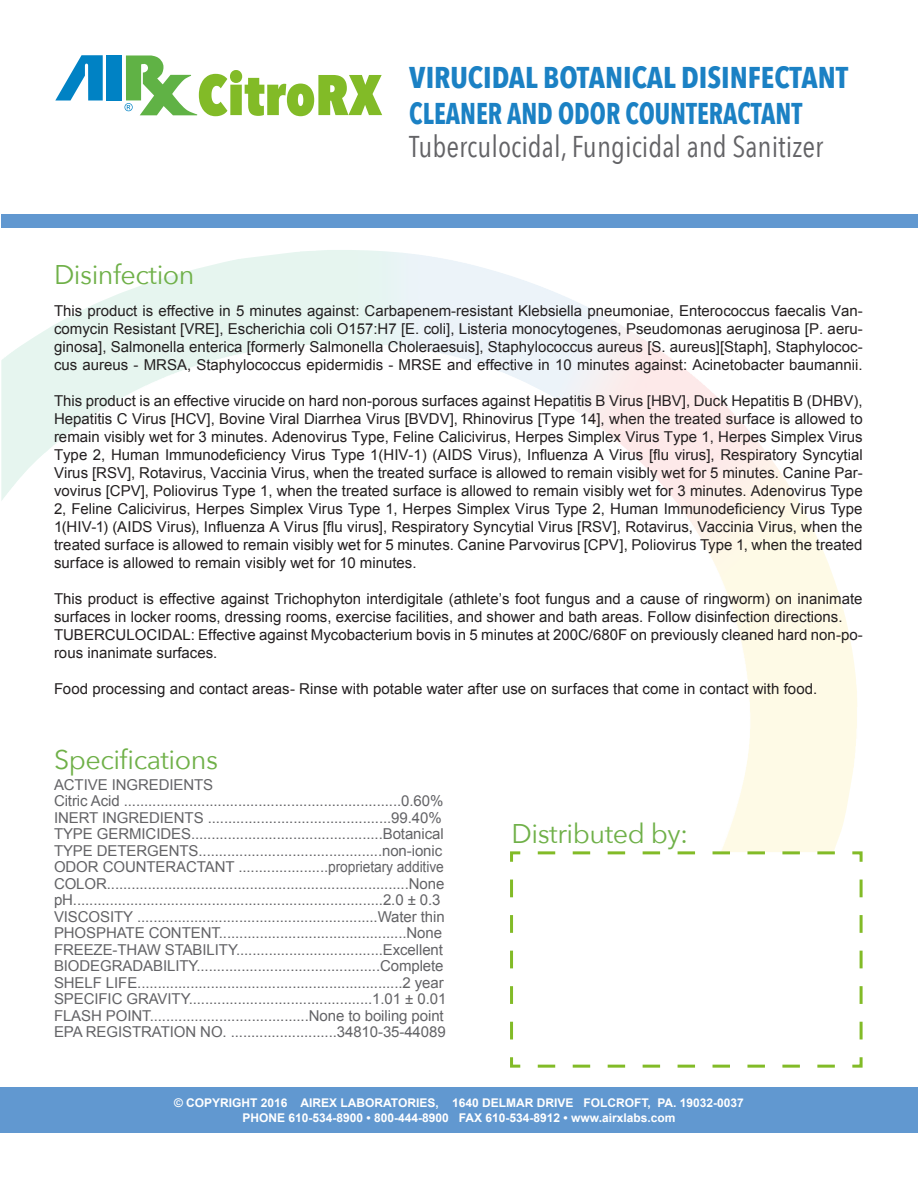
<style>
.page{position:relative;width:918px;height:1188px;background:#fff}
.page>*{position:absolute;margin:0;border:0;box-sizing:border-box;transform-origin:0 0}
.t1{font:800 56.7px "Avenir Next Condensed";color:#82bb27}
.t2{font:30px "Avenir Next Condensed";color:#636366}
.t3{font:700 30px "Avenir Next Condensed";color:#1b81c4}
.t4{font:700 30px "Avenir Next Condensed";color:#1b81c4;scale:.88 1}
.t5{font:27px "Avenir Next";letter-spacing:-.02em;color:#6fb048}
.t6{font:15px/18px "Arial";color:#231f20;text-align:justify}
.t7{font:15px "Arial";letter-spacing:-.005em;color:#636366}
.t8{font:700 12px "Arial";color:#fff}
</style>
<div class="page">
<svg style="left:510px;top:850px;width:353px;height:218px"></svg>
<div style="left:1px;top:214px;width:917px;height:13px;background:#6198d0"></div>
<div style="left:0;top:1087px;width:918px;height:45px;background:#6198d0"></div>
<svg style="left:55px;top:55px;width:48px;height:46px"></svg>
<div style="left:106px;top:55px;width:15px;height:46px;background:#0082c4"></div>
<svg style="left:125px;top:55px;width:72px;height:60px"></svg>
<p class="t1" style="left:197px;top:60px;width:186px">CitroRX</p>
<p class="t3" style="left:409px;top:59px;width:440px">VIRUCIDAL BOTANICAL DISINFECTANT</p>
<p class="t4" style="left:409px;top:95px;width:448px">CLEANER AND ODOR COUNTERACTANT</p>
<p class="t2" style="left:409px;top:121px;width:415px">Tuberculocidal, Fungicidal and Sanitizer</p>
<p class="t5" style="left:54px;top:252px;width:142px">Disinfection</p>
<p class="t6" style="left:54px;top:302px;width:810px">This product is effective in 5 minutes against: Carbapenem-resistant Klebsiella pneumoniae, Enterococcus faecalis Van&shy;comycin Resistant [VRE], Escherichia coli O157:H7 [E. coli], Listeria monocytogenes, Pseudomonas aeruginosa [P. aeru&shy;ginosa], Salmonella enterica [formerly Salmonella Choleraesuis], Staphylococcus aureus [S. aureus][Staph], Staphylococ&shy;cus aureus - MRSA, Staphylococcus epidermidis - MRSE and effective in 10 minutes against: Acinetobacter baumannii.</p>
<p class="t6" style="left:54px;top:392px;width:810px">This product is an effective virucide on hard non-porous surfaces against Hepatitis B Virus [HBV], Duck Hepatitis B (DHBV), Hepatitis C Virus [HCV], Bovine Viral Diarrhea Virus [BVDV], Rhinovirus [Type 14], when the treated surface is allowed to remain visibly wet for 3 minutes. Adenovirus Type, Feline Calicivirus, Herpes Simplex Virus Type 1, Herpes Simplex Virus Type 2, Human Immunodeficiency Virus Type 1(HIV-1) (AIDS Virus), Influenza A Virus [flu virus], Respiratory Syncytial Virus [RSV], Rotavirus, Vaccinia Virus, when the treated surface is allowed to remain visibly wet for 5 minutes. Canine Par&shy;vovirus [CPV], Poliovirus Type 1, when the treated surface is allowed to remain visibly wet for 3 minutes. Adenovirus Type 2, Feline Calicivirus, Herpes Simplex Virus Type 1, Herpes Simplex Virus Type 2, Human Immunodeficiency Virus Type 1(HIV-1) (AIDS Virus), Influenza A Virus [flu virus], Respiratory Syncytial Virus [RSV], Rotavirus, Vaccinia Virus, when the treated surface is allowed to remain visibly wet for 5 minutes. Canine Parvovirus [CPV], Poliovirus Type 1, when the treated surface is allowed to remain visibly wet for 10 minutes.</p>
<p class="t6" style="left:54px;top:590px;width:810px">This product is effective against Trichophyton interdigitale (athlete’s foot fungus and a cause of ringworm) on inanimate surfaces in locker rooms, dressing rooms, exercise facilities, and shower and bath areas. Follow disinfection directions.</p>
<p class="t6" style="left:54px;top:626px;width:810px">TUBERCULOCIDAL: Effective against Mycobacterium bovis in 5 minutes at 200C/680F on previously cleaned hard non-po&shy;rous inanimate surfaces.</p>
<p class="t6" style="left:54px;top:680px;width:765px">Food processing and contact areas- Rinse with potable water after use on surfaces that come in contact with food.</p>
<p class="t5" style="left:54px;top:736px;width:166px">Specifications</p>
<p class="t7" style="left:54px;top:776px;width:161px">ACTIVE INGREDIENTS</p>
<p class="t7" style="left:54px;top:793px;width:391px">Citric Acid ....................................................................0.60%</p>
<p class="t7" style="left:54px;top:809px;width:389px">INERT INGREDIENTS .............................................99.40%</p>
<p class="t7" style="left:54px;top:826px;width:391px">TYPE GERMICIDES...............................................Botanical</p>
<p class="t7" style="left:54px;top:842px;width:390px">TYPE DETERGENTS.............................................non-ionic</p>
<p class="t7" style="left:54px;top:859px;width:391px">ODOR COUNTERACTANT ......................proprietary additive</p>
<p class="t7" style="left:54px;top:875px;width:392px">COLOR..........................................................................None</p>
<p class="t7" style="left:54px;top:892px;width:388px">pH............................................................................2.0 ± 0.3</p>
<p class="t7" style="left:54px;top:908px;width:392px">VISCOSITY ...........................................................Water thin</p>
<p class="t7" style="left:54px;top:925px;width:390px">PHOSPHATE CONTENT..............................................None</p>
<p class="t7" style="left:54px;top:941px;width:391px">FREEZE-THAW STABILITY....................................Excellent</p>
<p class="t7" style="left:54px;top:958px;width:391px">BIODEGRADABILITY.............................................Complete</p>
<p class="t7" style="left:54px;top:974px;width:391px">SHELF LIFE.................................................................2 year</p>
<p class="t7" style="left:54px;top:991px;width:394px">SPECIFIC GRAVITY.............................................1.01 ± 0.01</p>
<p class="t7" style="left:54px;top:1007px;width:391px">FLASH POINT.......................................None to boiling point</p>
<p class="t7" style="left:54px;top:1024px;width:393px">EPA REGISTRATION NO. ..........................34810-35-44089</p>
<p class="t5" style="left:512px;top:810px;width:178px">Distributed by:</p>
<p class="t8" style="left:174px;top:1096px;width:571px">© COPYRIGHT 2016 AIREX LABORATORIES, 1640 DELMAR DRIVE FOLCROFT, PA. 19032-0037</p>
<p class="t8" style="left:243px;top:1111px;width:434px">PHONE 610-534-8900 • 800-444-8900 FAX 610-534-8912 • www.airxlabs.com</p>
</div>
